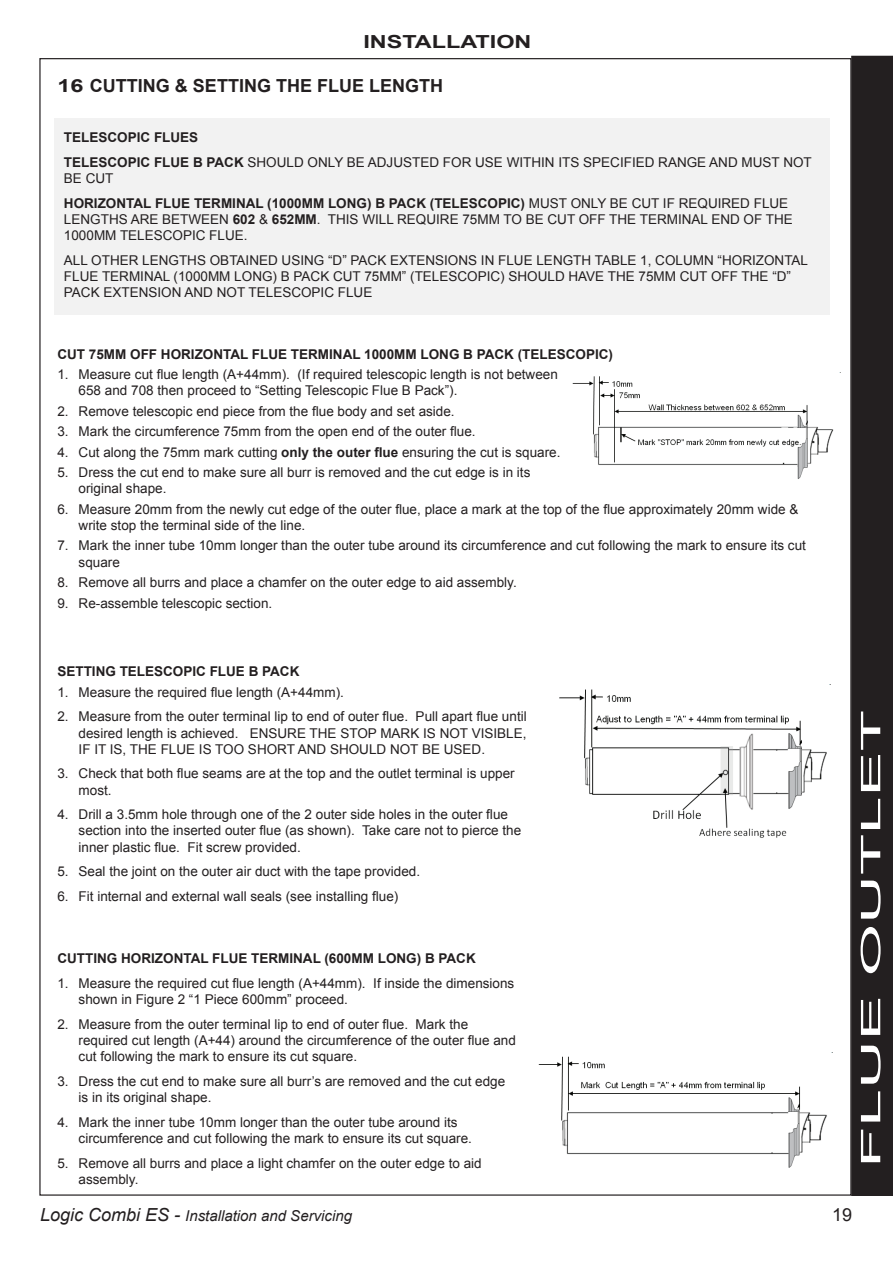
<style>
.page{position:relative;width:893px;height:1263px;background:#fff}
.page>*{position:absolute;margin:0;border:0;box-sizing:border-box;transform-origin:0 0}
.t1{font:27px "Arial";color:#fff;scale:2.5 1}
.t2{font:700 18px "Arial";color:#231f20}
.t3{font:700 18px "Arial";color:#231f20;scale:1.3 1}
.t4{font:18px "Arial";color:#231f20}
.t5{font:italic 15px "Arial";color:#231f20}
.t6{font:13.5px/16.2px "Arial";color:#231f20}
.t7{font:700 13.5px "Arial";color:#231f20}
.s1{font-weight:700}
.s2{font-weight:400}
.s3{font-size:18px}
</style>
<div class="page">
<div style="left:851px;top:56px;width:42px;height:1140px;background:#231f20"></div>
<div style="left:54px;top:118px;width:776px;height:196px;background:#f2f2f2"></div>
<img style="left:572px;top:376px;width:262px;height:103px">
<img style="left:559px;top:684px;width:271px;height:154px">
<img style="left:538px;top:1052px;width:294px;height:116px">
<h2 class="t3" style="left:363px;top:29px;width:131px">INSTALLATION</h2>
<h2 class="t3" style="left:57px;top:73px;width:44px">16 CUTTIN</h2>
<h2 class="t2" style="left:156px;top:73px;width:49px">G &amp; SETTIN</h2>
<h2 class="t2" style="left:257px;top:73px;width:84px">G THE FLUE</h2>
<h2 class="t2" style="left:369px;top:73px;width:75px">LENGTH</h2>
<p class="t7" style="left:64px;top:128px;width:18px">TELE</p>
<p class="t7" style="left:98px;top:128px;width:74px">SCOPIC FLUE</p>
<p class="t7" style="left:189px;top:128px;width:11px">S</p>
<p class="t7" style="left:64px;top:153px;width:18px">TELE</p>
<p class="t7" style="left:98px;top:153px;width:74px">SCOPIC FLUE</p>
<p class="t6" style="left:193px;top:154px;width:65px"><span class="s1">B PACK</span> should</p>
<p class="t6" style="left:307px;top:154px;width:10px">only</p>
<p class="t6" style="left:347px;top:154px;width:31px">be adjusted</p>
<p class="t6" style="left:443px;top:154px;width:11px">for</p>
<p class="t6" style="left:475px;top:154px;width:10px">use</p>
<p class="t6" style="left:507px;top:154px;width:9px">within</p>
<p class="t6" style="left:558px;top:154px;width:8px">its</p>
<p class="t6" style="left:583px;top:154px;width:9px">specified</p>
<p class="t6" style="left:658px;top:154px;width:11px">range</p>
<p class="t6" style="left:709px;top:154px;width:11px">and</p>
<p class="t6" style="left:741px;top:154px;width:11px">must</p>
<p class="t6" style="left:783px;top:154px;width:30px">NOT</p>
<p class="t6" style="left:64px;top:170px;width:51px">BE CUT</p>
<p class="t7" style="left:64px;top:194px;width:9px">HORI</p>
<p class="t7" style="left:98px;top:194px;width:19px">ZONT</p>
<p class="t7" style="left:133px;top:194px;width:40px">AL FLUE</p>
<p class="t7" style="left:194px;top:194px;width:18px">TERMIN</p>
<p class="t7" style="left:246px;top:194px;width:93px">AL (1000MM LON</p>
<p class="t7" style="left:356px;top:194px;width:88px">G) B PACK (TELE</p>
<p class="t7" style="left:469px;top:194px;width:71px">SCOPIC) <span class="s2">must</span></p>
<p class="t6" style="left:64px;top:195px;width:730px;text-indent:507px">ONLY BE CUT IF REQUIRED FLUE<br>LENGTHS ARE BETWEEN <span class="s1">602</span> &amp; <span class="s1">652MM</span>. THIS WILL REQUIRE 75MM TO BE CUT OFF THE TERMINAL END OF THE<br>1000MM TELESCOPIC FLUE.</p>
<p class="t6" style="left:64px;top:252px;width:745px">ALL OTHER LENGTHS OBTAINED USING “D” PACK EXTENSIONS IN FLUE LENGTH TABLE 1, COLUMN “HORIZONTAL<br>FLUE TERMINAL (1000MM LONG) B PACK CUT 75MM” (telescopic</p>
<p class="t6" style="left:500px;top:268px;width:292px">) SHOULD HAVE THE 75MM CUT OFF THE “D”</p>
<p class="t6" style="left:64px;top:284px;width:310px">PACK EXTENSION AND NOT TELESCOPIC FLUE</p>
<p class="t7" style="left:57px;top:345px;width:83px">CUT 75MM OFF</p>
<p class="t7" style="left:161px;top:345px;width:53px">HORIZONT</p>
<p class="t7" style="left:230px;top:345px;width:31px">AL FLUE</p>
<p class="t7" style="left:291px;top:345px;width:10px">TERMIN</p>
<p class="t7" style="left:343px;top:345px;width:88px">AL 1000MM LON</p>
<p class="t7" style="left:449px;top:345px;width:83px">G B PACK (TELE</p>
<p class="t7" style="left:557px;top:345px;width:58px">SCOPIC)</p>
<p class="t6" style="left:79px;top:366px;width:481px;text-indent:-21px">1. Measure cut flue length (A+44mm). (If required telescopic length is not between<br>658 and 708 then proceed to “Setting Telescopic Flue B Pack”).</p>
<p class="t6" style="left:57px;top:403px;width:399px">2. Remove telescopic end piece from the flue body and set aside.</p>
<p class="t6" style="left:57px;top:423px;width:420px">3. Mark the circumference 75mm from the open end of the outer flue.</p>
<p class="t6" style="left:57px;top:444px;width:504px">4. Cut along the 75mm mark cutting <span class="s1">ONLY THE OUTER FLUE</span> ensuring the cut is square.</p>
<p class="t6" style="left:79px;top:464px;width:453px;text-indent:-21px">5. Dress the cut end to make sure all burr is removed and the cut edge is in its original shape.</p>
<p class="t6" style="left:79px;top:501px;width:721px;text-indent:-21px">6. Measure 20mm from the newly cut edge of the outer flue, place a mark at the top of the flue approximately 20mm wide &amp; write stop the terminal side of the line.</p>
<p class="t6" style="left:79px;top:538px;width:729px;text-indent:-21px">7. Mark the inner tube 10mm longer than the outer tube around its circumference and cut following the mark to ensure its cut square</p>
<p class="t6" style="left:57px;top:574px;width:461px">8. Remove all burrs and place a chamfer on the outer edge to aid assembly.</p>
<p class="t6" style="left:57px;top:595px;width:216px">9. Re-assemble telescopic section.</p>
<p class="t7" style="left:57px;top:662px;width:9px">SETTIN</p>
<p class="t7" style="left:105px;top:662px;width:32px">G TELE</p>
<p class="t7" style="left:154px;top:662px;width:74px">SCOPIC FLUE</p>
<p class="t7" style="left:249px;top:662px;width:42px">B PACK</p>
<p class="t6" style="left:57px;top:684px;width:288px">1. Measure the required flue length (A+44mm).</p>
<p class="t6" style="left:79px;top:709px;width:449px;text-align:justify;text-indent:-21px">2. Measure from the outer terminal lip to end of outer flue. Pull apart flue until desired length is achieved. ENSURE THE STOP MARK IS NOT VISIBLE, IF IT IS, THE FLUE IS TOO SHORT AND SHOULD NOT BE USED.</p>
<p class="t6" style="left:79px;top:766px;width:437px;text-indent:-21px">3. Check that both flue seams are at the top and the outlet terminal is upper most.</p>
<p class="t6" style="left:79px;top:807px;width:444px;text-indent:-21px">4. Drill a 3.5mm hole through one of the 2 outer side holes in the outer flue section into the inserted outer flue (as shown). Take care not to pierce the inner plastic flue. Fit screw provided.</p>
<p class="t6" style="left:57px;top:864px;width:364px">5. Seal the joint on the outer air duct with the tape provided.</p>
<p class="t6" style="left:57px;top:888px;width:342px">6. Fit internal and external wall seals (see installing flue)</p>
<p class="t7" style="left:57px;top:950px;width:19px">CUTTIN</p>
<p class="t7" style="left:107px;top:950px;width:370px">G HORIZONTAL FLUE TERMINAL (600MM LONG) B PACK</p>
<p class="t6" style="left:79px;top:975px;width:437px;text-indent:-21px">1. Measure the required cut flue length (A+44mm). If inside the dimensions shown in Figure 2 “1 Piece 600mm” proceed.</p>
<p class="t6" style="left:79px;top:1016px;width:439px;text-indent:-21px">2. Measure from the outer terminal lip to end of outer flue. Mark the required cut length (A+44) around the circumference of the outer flue and cut following the mark to ensure its cut square.</p>
<p class="t6" style="left:79px;top:1073px;width:428px;text-indent:-21px">3. Dress the cut end to make sure all burr’s are removed and the cut edge is in its original shape.</p>
<p class="t6" style="left:79px;top:1114px;width:395px;text-indent:-21px">4. Mark the inner tube 10mm longer than the outer tube around its circumference and cut following the mark to ensure its cut square.</p>
<p class="t6" style="left:79px;top:1155px;width:404px;text-indent:-21px">5. Remove all burrs and place a light chamfer on the outer edge to aid assembly.</p>
<p class="t5" style="left:40px;top:1206px;width:313px"><span class="s3">Logic Combi ES -</span> Installation and Servicing</p>
<h1 class="t1" style="left:853px;top:1168px;width:185px;rotate:-90deg">FLUE OUTLET</h1>
<h2 class="t4" style="left:832px;top:1202px;width:22px">19</h2>
</div>
